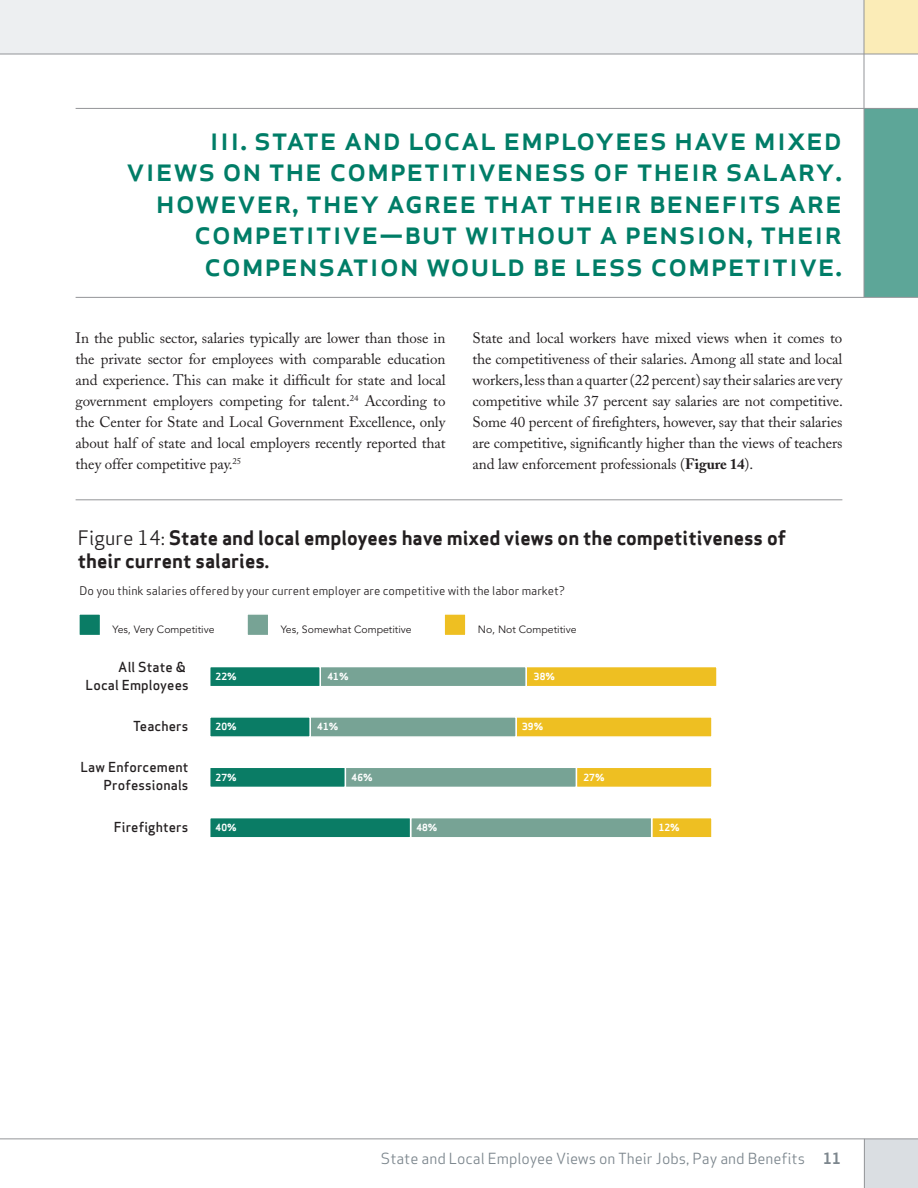
<style>
.page{position:relative;width:918px;height:1188px;background:#fff}
.page>*{position:absolute;margin:0;border:0;box-sizing:border-box;transform-origin:0 0}
.t1{font:33px/31.5px "Apex Sans Medium C";color:#007d67;text-align:right}
.t2{font:19.5px/23.4px "Apex Sans Bold T";color:#231f20}
.t3{font:15px/21px "Adobe Caslon";letter-spacing:-.005em;color:#231f20;text-align:justify}
.t4{font:15px "Apex Sans Book T";color:#7c868d}
.t5{font:13.5px/18px "Apex Sans Medium T";letter-spacing:.01em;color:#231f20;text-align:right}
.t6{font:11.7px "Apex Sans Book T";color:#231f20}
.t7{font:10.5px "Avenir";color:#231f20}
.t8{font:9.6px "Apex Sans Bold T";color:#fff}
.s1{font-weight:700}
.s2{font-family:"Apex Sans Book T"}
.s3{font-family:"Apex Sans Bold T"}
</style>
<div class="page">
<div style="left:864px;top:1139px;width:54px;height:49px;background:#dadee2"></div>
<hr style="left:864px;top:1139px;width:1px;height:49px;background:#939598">
<hr style="left:0;top:1138px;width:918px;height:1px;background:#939598">
<div style="left:0;top:0;width:918px;height:54px;background:#edeff1"></div>
<div style="left:864px;top:0;width:54px;height:54px;background:#fbecb7"></div>
<hr style="left:0;top:54px;width:918px;height:1px;background:#939598">
<div style="left:525px;top:666px;width:193px;height:21px;background:#eebf22;border:2px solid #fff"></div>
<div style="left:319px;top:666px;width:208px;height:21px;background:#77a395;border:2px solid #fff"></div>
<div style="left:209px;top:666px;width:112px;height:21px;background:#0a7c65;border:2px solid #fff"></div>
<div style="left:515px;top:716px;width:198px;height:22px;background:#eebf22;border:2px solid #fff"></div>
<div style="left:309px;top:716px;width:208px;height:22px;background:#77a395;border:2px solid #fff"></div>
<div style="left:209px;top:716px;width:102px;height:22px;background:#0a7c65;border:2px solid #fff"></div>
<div style="left:576px;top:767px;width:137px;height:21px;background:#eebf22;border:2px solid #fff"></div>
<div style="left:345px;top:767px;width:232px;height:21px;background:#77a395;border:2px solid #fff"></div>
<div style="left:209px;top:767px;width:137px;height:21px;background:#0a7c65;border:2px solid #fff"></div>
<div style="left:652px;top:818px;width:60px;height:20px;background:#eebf22"></div>
<div style="left:651px;top:817px;width:62px;height:22px;border:2px solid #fff"></div>
<div style="left:411px;top:818px;width:241px;height:20px;background:#77a395"></div>
<div style="left:410px;top:817px;width:242px;height:22px;border:2px solid #fff"></div>
<div style="left:210px;top:818px;width:201px;height:20px;background:#0a7c65"></div>
<div style="left:209px;top:817px;width:202px;height:22px;border:2px solid #fff"></div>
<div style="left:79px;top:614px;width:22px;height:22px;background:#0a7c65"></div>
<div style="left:78px;top:613px;width:23px;height:23px;border:2px solid #fff"></div>
<div style="left:246px;top:613px;width:23px;height:23px;background:#77a395;border:2px solid #fff"></div>
<div style="left:443px;top:613px;width:24px;height:23px;background:#eebf22;border:2px solid #fff"></div>
<div style="left:864px;top:109px;width:54px;height:188px;background:#5da698"></div>
<hr style="left:76px;top:108px;width:842px;height:1px;background:#939598">
<hr style="left:864px;top:0;width:1px;height:297px;background:#939598">
<hr style="left:76px;top:297px;width:842px;height:1px;background:#939598">
<hr style="left:76px;top:499px;width:766px;height:1px;background:#939598">
<h1 class="t1" style="left:126px;top:121px;width:718px">iii. state and local employees have mixed views on the competitiveness of their salary. however, they agree that their benefits are competitive—but without a pension, their compensation would be less competitive.</h1>
<p class="t3" style="left:76px;top:328px;width:371px">In the public sector, salaries typically are lower than those in the private sector for employees with comparable education and experience. This can make it difficult for state and local government employers competing for talent.<sup>24</sup> According to the Center for State and Local Government Excellence, only about half of state and local employers recently reported that they offer competitive pay.<sup>25</sup></p>
<p class="t3" style="left:472px;top:328px;width:372px">State and local workers have mixed views when it comes to the competitiveness of their salaries. Among all state and local workers, less than a quarter (22 percent) say their salaries are very competitive while 37 percent say salaries are not competitive.<br>Some 40 percent of firefighters, however, say that their salaries are competitive, significantly higher than the views of teachers and law enforcement professionals (<span class="s1">Figure 14</span>).</p>
<h2 class="t2" style="left:78px;top:526px;width:710px"><span class="s2">Figure 14:</span> State and local employees have mixed views on the competitiveness of their current salaries.</h2>
<p class="t6" style="left:80px;top:583px;width:487px">Do you think salaries offered by your current employer are competitive with the labor market?</p>
<p class="t7" style="left:113px;top:623px;width:104px">Yes, Very Competitive</p>
<p class="t7" style="left:281px;top:623px;width:133px">Yes, Somewhat Competitive</p>
<p class="t7" style="left:478px;top:623px;width:100px">No, Not Competitive</p>
<p class="t5" style="left:86px;top:658px;width:105px">All State &amp;<br>Local Employees</p>
<p class="t5" style="left:133px;top:717px;width:57px">Teachers</p>
<p class="t5" style="left:80px;top:758px;width:109px">Law Enforcement<br>Professionals</p>
<p class="t5" style="left:114px;top:818px;width:76px">Firefighters</p>
<p class="t8" style="left:216px;top:670px;width:23px">22%</p>
<p class="t8" style="left:328px;top:670px;width:23px">41%</p>
<p class="t8" style="left:534px;top:670px;width:23px">38%</p>
<p class="t8" style="left:216px;top:721px;width:23px">20%</p>
<p class="t8" style="left:317px;top:721px;width:23px">41%</p>
<p class="t8" style="left:522px;top:721px;width:23px">39%</p>
<p class="t8" style="left:216px;top:772px;width:23px">27%</p>
<p class="t8" style="left:352px;top:772px;width:23px">46%</p>
<p class="t8" style="left:584px;top:772px;width:23px">27%</p>
<p class="t8" style="left:216px;top:822px;width:23px">40%</p>
<p class="t8" style="left:416px;top:822px;width:23px">48%</p>
<p class="t8" style="left:659px;top:822px;width:23px">12%</p>
<p class="t4" style="left:381px;top:1149px;width:462px">State and Local Employee Views on Their Jobs, Pay and Benefits <span class="s3">11</span></p>
</div>
